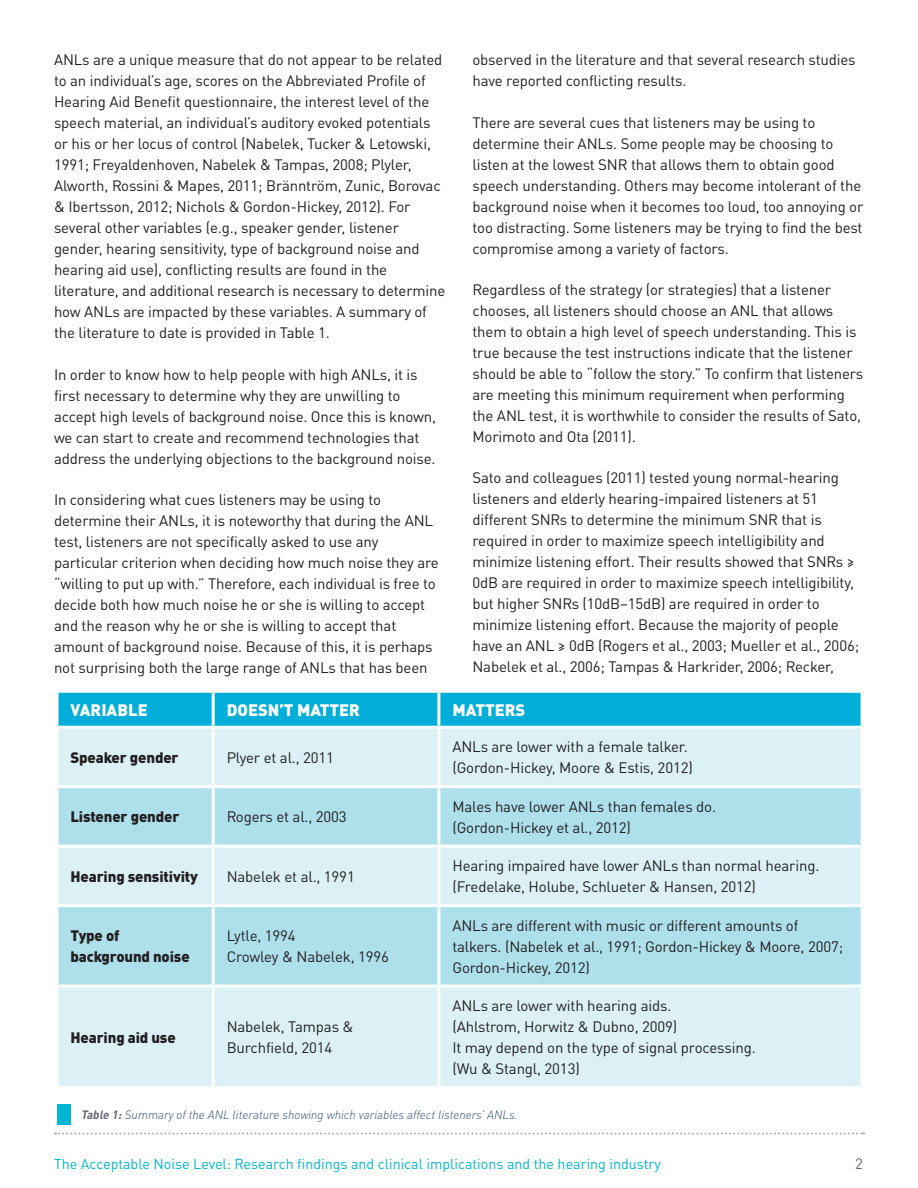
<style>
.page{position:relative;width:918px;height:1188px;background:#fff}
.page>*{position:absolute;margin:0;border:0;box-sizing:border-box;transform-origin:0 0}
.Body_Copy{font:900 16.5px "DINOT";color:#fff}
.Body_Copy-2{font:15px/21px "DINOT";letter-spacing:-.01em;color:#231f20}
.Body_Copy-3{font:900 15px/21px "DINOT";letter-spacing:-.01em;color:#231f20}
.t1{font:15px "DINOT";color:#62666f}
.t2{font:14.25px "DINOT";color:#00b5d1}
.Image_Title_Caption{font:italic 300 12px "DINOT";color:#294a77}
.s1{font-weight:700;color:#62666f}
</style>
<div class="page">
<svg style="left:55px;top:1132px;width:809px;height:2px"></svg>
<div style="left:58px;top:693px;width:803px;height:33px;background:#00aed9"></div>
<div style="left:58px;top:729px;width:803px;height:357px;background:#dbf1f6"></div>
<svg style="left:58px;top:788px;width:803px;height:197px;background:#bbe5ef"></svg>
<hr style="left:212px;top:693px;width:3px;height:33px;background:#fff">
<hr style="left:437px;top:693px;width:3px;height:33px;background:#fff">
<hr style="left:212px;top:729px;width:3px;height:56px;background:#fff">
<hr style="left:437px;top:729px;width:3px;height:56px;background:#fff">
<hr style="left:56px;top:785px;width:157px;height:3px;background:#fff">
<hr style="left:213px;top:785px;width:226px;height:3px;background:#fff">
<hr style="left:212px;top:788px;width:3px;height:57px;background:#fff">
<hr style="left:439px;top:785px;width:425px;height:3px;background:#fff">
<hr style="left:437px;top:788px;width:3px;height:57px;background:#fff">
<hr style="left:56px;top:845px;width:157px;height:3px;background:#fff">
<hr style="left:213px;top:845px;width:226px;height:3px;background:#fff">
<hr style="left:212px;top:848px;width:3px;height:56px;background:#fff">
<hr style="left:439px;top:845px;width:425px;height:3px;background:#fff">
<hr style="left:437px;top:848px;width:3px;height:56px;background:#fff">
<hr style="left:56px;top:904px;width:157px;height:3px;background:#fff">
<hr style="left:213px;top:904px;width:226px;height:3px;background:#fff">
<hr style="left:212px;top:907px;width:3px;height:78px;background:#fff">
<hr style="left:439px;top:904px;width:425px;height:3px;background:#fff">
<hr style="left:437px;top:907px;width:3px;height:78px;background:#fff">
<hr style="left:56px;top:985px;width:157px;height:3px;background:#fff">
<hr style="left:213px;top:985px;width:226px;height:3px;background:#fff">
<hr style="left:212px;top:988px;width:3px;height:98px;background:#fff">
<hr style="left:439px;top:985px;width:425px;height:3px;background:#fff">
<hr style="left:437px;top:988px;width:3px;height:98px;background:#fff">
<div style="left:58px;top:1104px;width:13px;height:21px;background:#00b5d1"></div>
<p class="Body_Copy-2" style="left:54px;top:49px;width:393px">ANLs are a unique measure that do not appear to be related to an individual’s age, scores on the Abbreviated Profile of Hearing Aid Benefit questionnaire, the interest level of the speech material, an individual’s auditory evoked potentials or his or her locus of control (Nabelek, Tucker &amp; Letowski, 1991; Freyaldenhoven, Nabelek &amp; Tampas, 2008; Plyler, Alworth, Rossini &amp; Mapes, 2011; Bränntröm, Zunic, Borovac &amp; Ibertsson, 2012; Nichols &amp; Gordon-Hickey, 2012). For several other variables (e.g., speaker gender, listener gender, hearing sensitivity, type of background noise and hearing aid use), conflicting results are found in the literature, and additional research is necessary to determine how ANLs are impacted by these variables. A summary of the literature to date is provided in Table 1.</p>
<p class="Body_Copy-2" style="left:54px;top:364px;width:384px">In order to know how to help people with high ANLs, it is first necessary to determine why they are unwilling to accept high levels of background noise. Once this is known, we can start to create and recommend technologies that address the underlying objections to the background noise.</p>
<p class="Body_Copy-2" style="left:54px;top:489px;width:386px">In considering what cues listeners may be using to determine their ANLs, it is noteworthy that during the ANL test, listeners are not specifically asked to use any particular criterion when deciding how much noise they are “willing to put up with.” Therefore, each individual is free to decide both how much noise he or she is willing to accept and the reason why he or she is willing to accept that amount of background noise. Because of this, it is perhaps not surprising both the large range of ANLs that has been</p>
<p class="Body_Copy-2" style="left:472px;top:49px;width:385px">observed in the literature and that several research studies have reported conflicting results.</p>
<p class="Body_Copy-2" style="left:472px;top:112px;width:392px">There are several cues that listeners may be using to determine their ANLs. Some people may be choosing to listen at the lowest SNR that allows them to obtain good speech understanding. Others may become intolerant of the background noise when it becomes too loud, too annoying or too distracting. Some listeners may be trying to find the best compromise among a variety of factors.</p>
<p class="Body_Copy-2" style="left:472px;top:279px;width:392px">Regardless of the strategy (or strategies) that a listener chooses, all listeners should choose an ANL that allows them to obtain a high level of speech understanding. This is true because the test instructions indicate that the listener should be able to “follow the story.” To confirm that listeners are meeting this minimum requirement when performing the ANL test, it is worthwhile to consider the results of Sato, Morimoto and Ota (2011).</p>
<p class="Body_Copy-2" style="left:472px;top:467px;width:388px">Sato and colleagues (2011) tested young normal-hearing listeners and elderly hearing-impaired listeners at 51 different SNRs to determine the minimum SNR that is required in order to maximize speech intelligibility and minimize listening effort. Their results showed that SNRs ≥ 0dB are required in order to maximize speech intelligibility, but higher SNRs (10dB–15dB) are required in order to minimize listening effort. Because the majority of people have an ANL ≥ 0dB (Rogers et al., 2003; Mueller et al., 2006; Nabelek et al., 2006; Tampas &amp; Harkrider, 2006; Recker,</p>
<p class="Body_Copy" style="left:71px;top:699px;width:79px">VARIABLE</p>
<p class="Body_Copy" style="left:227px;top:699px;width:135px">DOESN’T MATTER</p>
<p class="Body_Copy" style="left:452px;top:699px;width:74px">MATTERS</p>
<p class="Body_Copy-3" style="left:70px;top:746px;width:110px">Speaker gender</p>
<p class="Body_Copy-2" style="left:227px;top:747px;width:109px">Plyer et al., 2011</p>
<p class="Body_Copy-2" style="left:452px;top:736px;width:242px">ANLs are lower with a female talker. (Gordon-Hickey, Moore &amp; Estis, 2012)</p>
<p class="Body_Copy-3" style="left:70px;top:806px;width:111px">Listener gender</p>
<p class="Body_Copy-2" style="left:227px;top:806px;width:122px">Rogers et al., 2003</p>
<p class="Body_Copy-2" style="left:452px;top:795px;width:265px">Males have lower ANLs than females do. (Gordon-Hickey et al., 2012)</p>
<p class="Body_Copy-3" style="left:70px;top:865px;width:129px">Hearing sensitivity</p>
<p class="Body_Copy-2" style="left:227px;top:865px;width:130px">Nabelek et al., 1991</p>
<p class="Body_Copy-2" style="left:452px;top:855px;width:369px">Hearing impaired have lower ANLs than normal hearing. (Fredelake, Holube, Schlueter &amp; Hansen, 2012)</p>
<p class="Body_Copy-3" style="left:70px;top:925px;width:121px">Type of background noise</p>
<p class="Body_Copy-2" style="left:227px;top:925px;width:164px">Lytle, 1994<br>Crowley &amp; Nabelek, 1996</p>
<p class="Body_Copy-2" style="left:452px;top:914px;width:392px">ANLs are different with music or different amounts of talkers. (Nabelek et al., 1991; Gordon-Hickey &amp; Moore, 2007;<br>Gordon-Hickey, 2012)</p>
<p class="Body_Copy-3" style="left:70px;top:1026px;width:107px">Hearing aid use</p>
<p class="Body_Copy-2" style="left:227px;top:1016px;width:128px">Nabelek, Tampas &amp;<br>Burchfield, 2014</p>
<p class="Body_Copy-2" style="left:452px;top:995px;width:305px">ANLs are lower with hearing aids.<br>(Ahlstrom, Horwitz &amp; Dubno, 2009)<br>It may depend on the type of signal processing. (Wu &amp; Stangl, 2013)</p>
<p class="Image_Title_Caption" style="left:81px;top:1107px;width:438px"><span class="s1">Table 1:</span> Summary of the ANL literature showing which variables affect listeners’ ANLs.</p>
<p class="t2" style="left:54px;top:1155px;width:609px">The Acceptable Noise Level: Research findings and clinical implications and the hearing industry</p>
<p class="t1" style="left:855px;top:1154px;width:9px">2</p>
</div>
